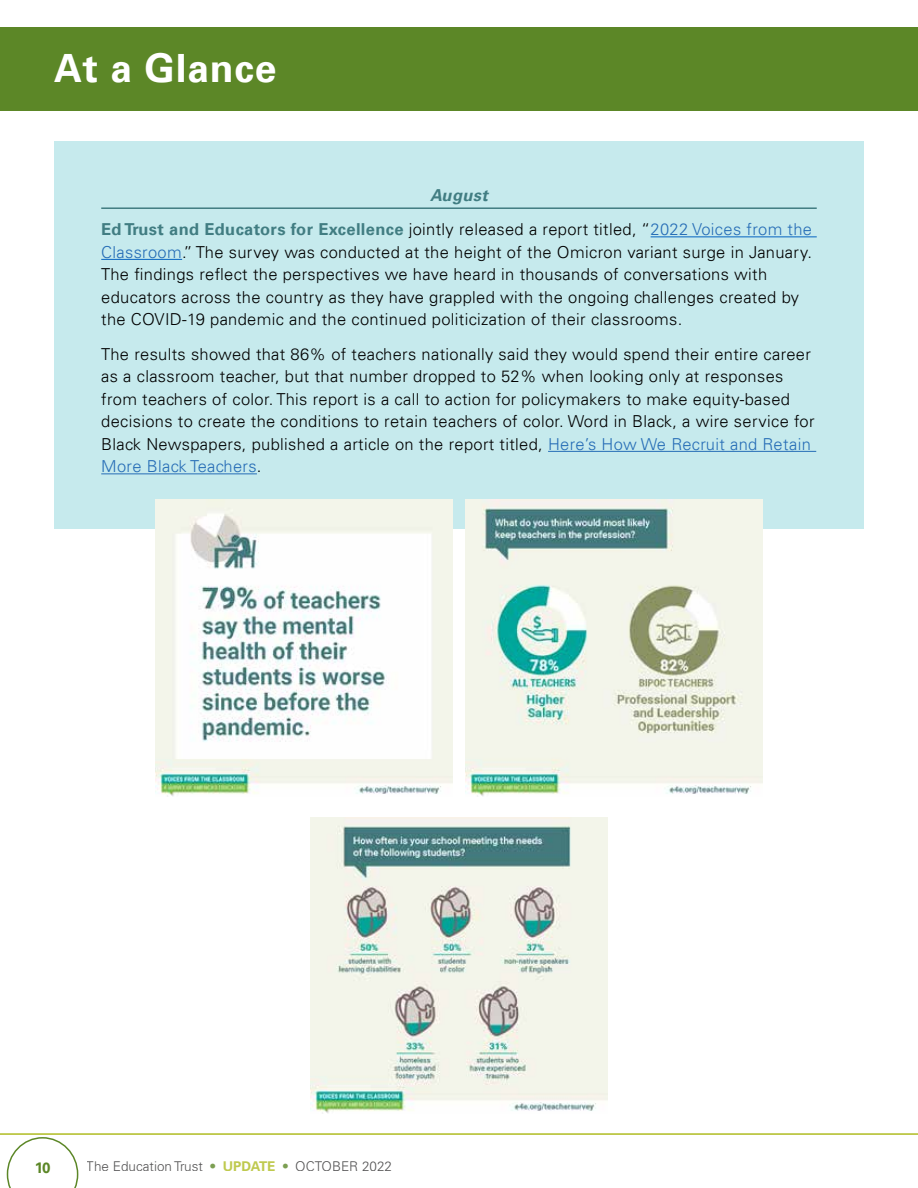
<style>
.page{position:relative;width:918px;height:1188px;background:#fff}
.page>*{position:absolute;margin:0;border:0;box-sizing:border-box;transform-origin:0 0}
.t1{font:700 39px "Univers LT";letter-spacing:.02em;color:#fff}
.t2{font:300 16.5px/22.5px "Univers LT";letter-spacing:.02em;color:#000}
.t3{font:700 16.5px/34.5px "Univers LT";letter-spacing:.02em;color:#417d82;text-align:center}
.t4{font:700 15px "Univers LT";color:#5c8727}
.t5{font:300 13.5px "Univers LT";color:#292829}
.s1{font-style:italic}
.s2{font-weight:300;color:#000}
.s3{font-weight:300;color:#266db6}
.s4{color:#266db6}
.s5{font-weight:700;color:#5c8727}
.s6{font-weight:700;color:#afbc22}
</style>
<div class="page">
<hr style="left:0;top:1133px;width:918px;height:2px;background:#afbc22">
<svg style="left:7px;top:1137px;width:71px;height:51px"></svg>
<div style="left:0;top:27px;width:918px;height:84px;background:#5c8727"></div>
<div style="left:54px;top:142px;width:810px;height:387px;background:#c6eaed"></div>
<hr style="left:101px;top:207px;width:716px;height:2px;background:#417d82">
<hr style="left:651px;top:236px;width:166px;height:1px;background:#0563c1">
<hr style="left:101px;top:259px;width:81px;height:1px;background:#0563c1">
<hr style="left:548px;top:451px;width:268px;height:1px;background:#266db6">
<hr style="left:101px;top:473px;width:156px;height:1px;background:#266db6">
<img style="left:311px;top:817px;width:296px;height:297px">
<img style="left:466px;top:500px;width:296px;height:296px">
<img style="left:156px;top:500px;width:296px;height:296px">
<hr style="left:917px;top:122px;width:1px;height:39px;background:#fbb040">
<h1 class="t1" style="left:54px;top:46px;width:224px">At a Glance</h1>
<p class="t3" style="left:101px;top:178px;width:712px"><span class="s1">August<br></span>Ed Trust and Educators for Excellence <span class="s2">jointly released a report titled, “</span><span class="s3">2022 Voices from the</span></p>
<p class="t2" style="left:101px;top:241px;width:712px"><span class="s4">Classroom</span>.” The survey was conducted at the height of the Omicron variant surge in January.<br>The findings reflect the perspectives we have heard in thousands of conversations with educators across the country as they have grappled with the ongoing challenges created by the COVID-19 pandemic and the continued politicization of their classrooms.</p>
<p class="t2" style="left:101px;top:343px;width:715px">The results showed that 86% of teachers nationally said they would spend their entire career as a classroom teacher, but that number dropped to 52% when looking only at responses from teachers of color. This report is a call to action for policymakers to make equity-based decisions to create the conditions to retain teachers of color. Word in Black, a wire service for Black Newspapers, published a article on the report titled, <span class="s4">Here’s How We Recruit and Retain More Black Teachers</span>.</p>
<p class="t4" style="left:35px;top:1159px;width:17px">10</p>
<p class="t5" style="left:87px;top:1158px;width:307px">The Education Trust <span class="s5">•</span> <span class="s6">UPDATE</span> <span class="s5">•</span> OCTOBER 2022</p>
</div>
